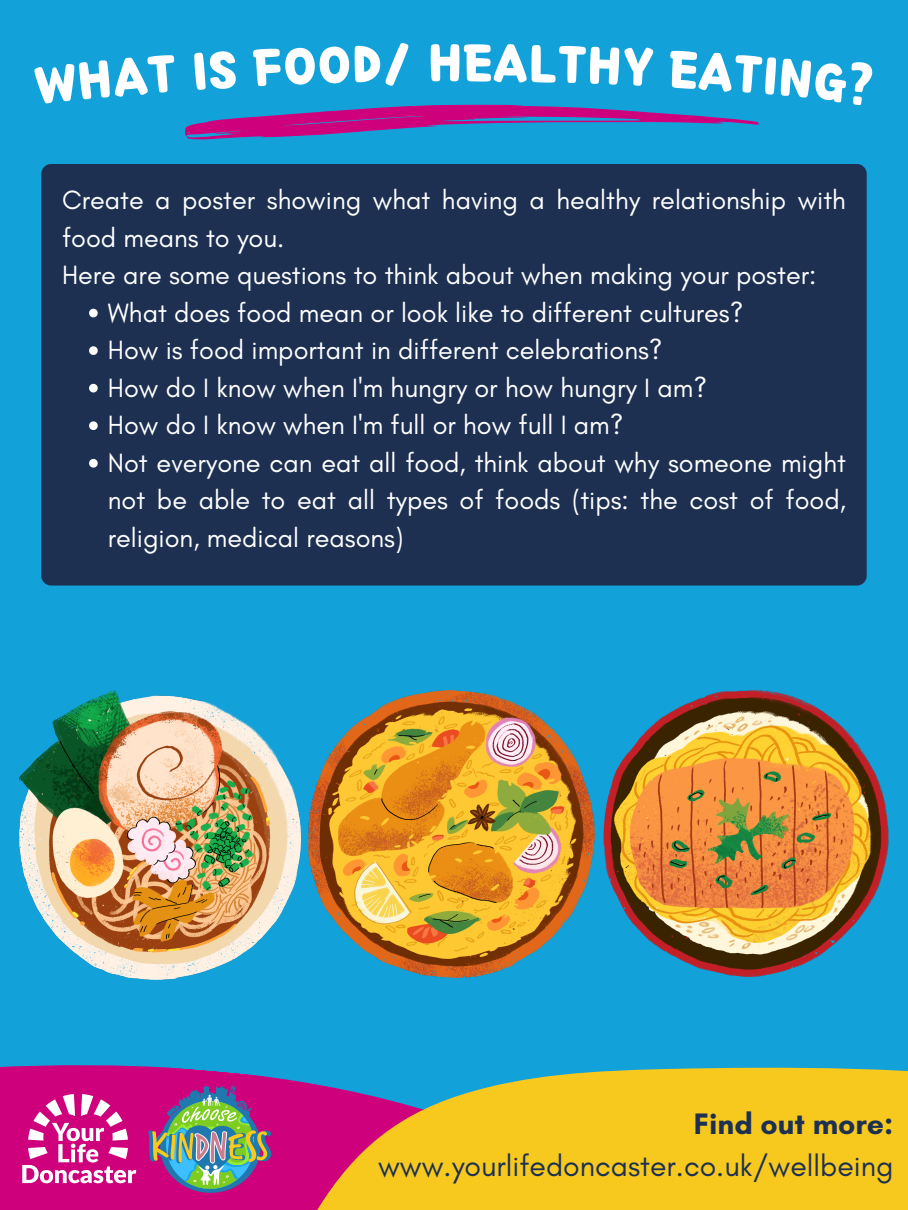
<style>
.page{position:relative;width:908px;height:1210px;background:#fff}
.page>*{position:absolute;margin:0;border:0;box-sizing:border-box;transform-origin:0 0}
.t1{font:54.28px "TT Claytoy R";color:#fff}
.t2{font:30.13px "Glacial Indifference";color:#1d3052}
.t3{font:700 30.13px "Glacial Indifference";color:#1d3052}
.t4{font:26.95px/37.5px "Glacial Indifference";color:#fff}
</style>
<div class="page">
<div style="left:0;top:0;width:907px;height:1210px;background:#12a1d8"></div>
<div style="left:0;top:1065px;width:239px;height:145px;background:#cf007c"></div>
<svg style="left:239px;top:976px;width:668px;height:234px"></svg>
<svg style="left:148px;top:1084px;width:123px;height:108px;background:#906f84"></svg>
<svg style="left:22px;top:1094px;width:114px;height:89px;background:#dd4ea4"></svg>
<div style="left:41px;top:164px;width:825px;height:421px;background:#1d3052;border-radius:10px"></div>
<img style="left:20px;top:690px;width:280px;height:289px">
<img style="left:309px;top:690px;width:285px;height:287px">
<img style="left:603px;top:690px;width:284px;height:286px">
<svg style="left:89px;top:309px;width:9px;height:8px"></svg>
<svg style="left:89px;top:346px;width:9px;height:9px"></svg>
<svg style="left:89px;top:384px;width:9px;height:8px"></svg>
<svg style="left:89px;top:421px;width:9px;height:9px"></svg>
<svg style="left:89px;top:459px;width:9px;height:8px"></svg>
<svg style="left:185px;top:104px;width:575px;height:36px"></svg>
<p class="t1" style="left:427px;top:38px;width:67px">HE</p>
<p class="t4" style="left:62px;top:181px;width:785px">Create a poster showing what having a healthy relationship with food means to you.</p>
<p class="t4" style="left:62px;top:256px;width:755px">Here are some questions to think about when making your poster:</p>
<p class="t4" style="left:108px;top:293px;width:636px">What does food mean or look like to different cultures?</p>
<p class="t4" style="left:108px;top:331px;width:556px">How is food important in different celebrations?</p>
<p class="t4" style="left:108px;top:368px;width:600px">How do I know when I'm hungry or how hungry I am?</p>
<p class="t4" style="left:108px;top:406px;width:517px">How do I know when I'm full or how full I am?</p>
<p class="t4" style="left:108px;top:443px;width:739px;text-align:justify">Not everyone can eat all food, think about why someone might not be able to eat all types of foods (tips: the cost of food, religion, medical reasons)</p>
<p class="t3" style="left:693px;top:1105px;width:201px">Find out more:</p>
<p class="t2" style="left:378px;top:1147px;width:516px">www.yourlifedoncaster.co.uk/wellbeing</p>
</div>
